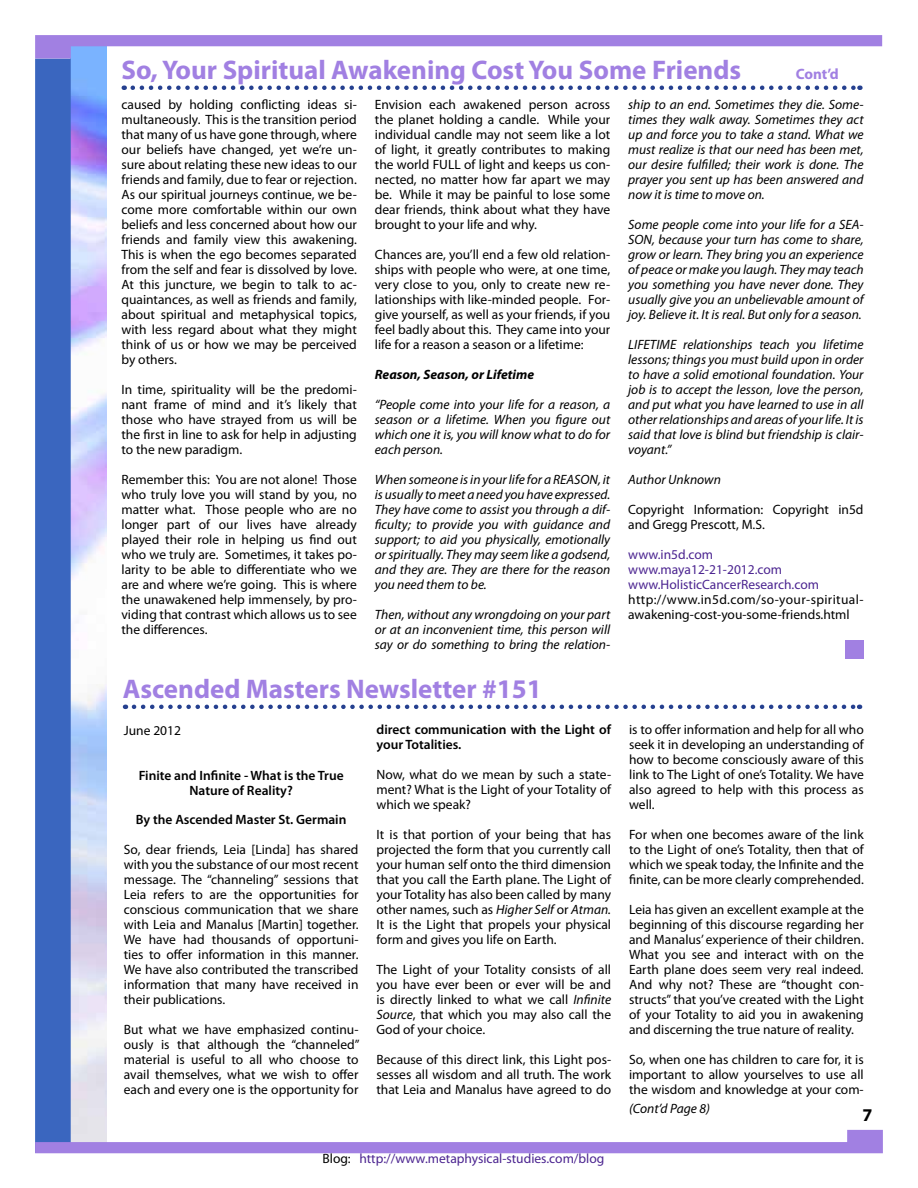
<style>
.page{position:relative;width:918px;height:1188px;background:#fff}
.page>*{position:absolute;margin:0;border:0;box-sizing:border-box;transform-origin:0 0}
.t1{font:700 27px "Myriad Pro";color:#a180e2}
.t2{font:700 18px "Myriad Pro";color:#000}
.t3{font:700 15px "Myriad Pro";color:#a180e2}
.t4{font:13.5px/15px "Myriad Pro";color:#000;text-align:justify}
.t5{font:italic 13.5px/15px "Myriad Pro";color:#000;text-align:justify}
.t6{font:600 13.5px/15px "Myriad Pro";color:#000;text-align:center}
.t7{font:13.5px/15px "Myriad Pro";color:#4b2490}
.t8{font:italic 700 13.5px "Myriad Pro";color:#000}
.s1{font-style:italic}
.s2{color:#000}
</style>
<div class="page">
<img style="left:71px;top:59px;width:35px;height:1071px">
<div style="left:35px;top:59px;width:36px;height:1094px;background:#3a66bf"></div>
<svg style="left:35px;top:35px;width:847px;height:24px"></svg>
<svg style="left:35px;top:1130px;width:848px;height:23px"></svg>
<div style="left:845px;top:641px;width:19px;height:18px;background:#a180e2"></div>
<svg style="left:134px;top:705px;width:726px;height:4px"></svg>
<svg style="left:133px;top:86px;width:727px;height:4px"></svg>
<h1 class="t1" style="left:122px;top:52px;width:621px">So, Your Spiritual Awakening Cost You Some Friends</h1>
<p class="t3" style="left:796px;top:64px;width:45px">Cont’d</p>
<p class="t4" style="left:122px;top:97px;width:237px">caused by holding conflicting ideas si&shy;multaneously. This is the transition period that many of us have gone through, where our beliefs have changed, yet we’re un&shy;sure about relating these new ideas to our friends and family, due to fear or rejection.<br>As our spiritual journeys continue, we be&shy;come more comfortable within our own beliefs and less concerned about how our friends and family view this awakening.<br>This is when the ego becomes separated from the self and fear is dissolved by love.<br>At this juncture, we begin to talk to ac&shy;quaintances, as well as friends and family, about spiritual and metaphysical topics, with less regard about what they might think of us or how we may be perceived by others.</p>
<p class="t4" style="left:122px;top:382px;width:237px">In time, spirituality will be the predomi&shy;nant frame of mind and it’s likely that those who have strayed from us will be the first in line to ask for help in adjusting to the new paradigm.</p>
<p class="t4" style="left:122px;top:472px;width:237px">Remember this: You are not alone! Those who truly love you will stand by you, no matter what. Those people who are no longer part of our lives have already played their role in helping us find out who we truly are. Sometimes, it takes po&shy;larity to be able to differentiate who we are and where we’re going. This is where the unawakened help immensely, by pro&shy;viding that contrast which allows us to see the differences.</p>
<p class="t4" style="left:375px;top:97px;width:237px">Envision each awakened person across the planet holding a candle. While your individual candle may not seem like a lot of light, it greatly contributes to making the world FULL of light and keeps us con&shy;nected, no matter how far apart we may be. While it may be painful to lose some dear friends, think about what they have brought to your life and why.</p>
<p class="t4" style="left:375px;top:247px;width:237px">Chances are, you’ll end a few old relation&shy;ships with people who were, at one time, very close to you, only to create new re&shy;lationships with like-minded people. For&shy;give yourself, as well as your friends, if you feel badly about this. They came into your life for a reason a season or a lifetime:</p>
<p class="t8" style="left:375px;top:366px;width:161px">Reason, Season, or Lifetime</p>
<p class="t5" style="left:375px;top:397px;width:237px">“People come into your life for a reason, a season or a lifetime. When you figure out which one it is, you will know what to do for each person.</p>
<p class="t5" style="left:375px;top:472px;width:237px">When someone is in your life for a REASON, it is usually to meet a need you have expressed.<br>They have come to assist you through a dif&shy;ficulty; to provide you with guidance and support; to aid you physically, emotionally or spiritually. They may seem like a godsend, and they are. They are there for the reason you need them to be.</p>
<p class="t5" style="left:375px;top:607px;width:237px">Then, without any wrongdoing on your part or at an inconvenient time, this person will say or do something to bring the relation-</p>
<h1 class="t1" style="left:123px;top:671px;width:421px">Ascended Masters Newsletter #151</h1>
<p class="t4" style="left:124px;top:722px;width:59px">June 2012</p>
<p class="t6" style="left:139px;top:767px;width:207px">Finite and Infinite - What is the True<br>Nature of Reality?</p>
<p class="t6" style="left:136px;top:812px;width:212px">By the Ascended Master St. Germain</p>
<p class="t4" style="left:124px;top:842px;width:236px">So, dear friends, Leia [Linda] has shared with you the substance of our most recent message. The “channeling” sessions that Leia refers to are the opportunities for conscious communication that we share with Leia and Manalus [Martin] together.<br>We have had thousands of opportuni&shy;ties to offer information in this manner.<br>We have also contributed the transcribed information that many have received in their publications.</p>
<p class="t4" style="left:124px;top:1022px;width:237px">But what we have emphasized continu&shy;ously is that although the “channeled” material is useful to all who choose to avail themselves, what we wish to offer each and every one is the opportunity for</p>
<p class="t6" style="left:376px;top:722px;width:236px;text-align:left">direct communication with the Light of your Totalities.</p>
<p class="t4" style="left:376px;top:767px;width:236px">Now, what do we mean by such a state&shy;ment? What is the Light of your Totality of which we speak?</p>
<p class="t4" style="left:376px;top:827px;width:236px">It is that portion of your being that has projected the form that you currently call your human self onto the third dimension that you call the Earth plane. The Light of your Totality has also been called by many other names, such as <span class="s1">Higher Self</span> or <span class="s1">Atman.<br></span>It is the Light that propels your physical form and gives you life on Earth.</p>
<p class="t4" style="left:376px;top:962px;width:236px">The Light of your Totality consists of all you have ever been or ever will be and is directly linked to what we call <span class="s1">Infinite Source</span>, that which you may also call the God of your choice.</p>
<p class="t4" style="left:376px;top:1052px;width:236px">Because of this direct link, this Light pos&shy;sesses all wisdom and all truth. The work that Leia and Manalus have agreed to do</p>
<p class="t7" style="left:322px;top:1151px;width:283px"><span class="s2">Blog:</span> http://www.metaphysical-studies.com/blog</p>
<p class="t5" style="left:628px;top:97px;width:237px">ship to an end. Sometimes they die. Some&shy;times they walk away. Sometimes they act up and force you to take a stand. What we must realize is that our need has been met, our desire fulfilled; their work is done. The prayer you sent up has been answered and now it is time to move on.</p>
<p class="t5" style="left:628px;top:217px;width:237px">Some people come into your life for a SEA-SON, because your turn has come to share, grow or learn. They bring you an experience of peace or make you laugh. They may teach you something you have never done. They usually give you an unbelievable amount of joy. Believe it. It is real. But only for a season.</p>
<p class="t5" style="left:628px;top:337px;width:237px">LIFETIME relationships teach you lifetime lessons; things you must build upon in order to have a solid emotional foundation. Your job is to accept the lesson, love the person, and put what you have learned to use in all other relationships and areas of your life. It is said that love is blind but friendship is clair&shy;voyant.”</p>
<p class="t5" style="left:628px;top:472px;width:94px">Author Unknown</p>
<p class="t4" style="left:628px;top:502px;width:237px">Copyright Information: Copyright in5d and Gregg Prescott, M.S.</p>
<p class="t7" style="left:628px;top:547px;width:192px">www.in5d.com www.maya12-21-2012.com www.HolisticCancerResearch.com</p>
<p class="t4" style="left:628px;top:592px;width:237px">http://www.in5d.com/so-your-spiritual&shy;awakening-cost-you-some-friends.html</p>
<p class="t4" style="left:629px;top:722px;width:236px">is to offer information and help for all who seek it in developing an understanding of how to become consciously aware of this link to The Light of one’s Totality. We have also agreed to help with this process as well.</p>
<p class="t4" style="left:629px;top:827px;width:236px">For when one becomes aware of the link to the Light of one’s Totality, then that of which we speak today, the Infinite and the finite, can be more clearly comprehended.</p>
<p class="t4" style="left:629px;top:902px;width:236px">Leia has given an excellent example at the beginning of this discourse regarding her and Manalus’ experience of their children.<br>What you see and interact with on the Earth plane does seem very real indeed.<br>And why not? These are “thought con&shy;structs” that you’ve created with the Light of your Totality to aid you in awakening and discerning the true nature of reality.</p>
<p class="t4" style="left:629px;top:1052px;width:236px">So, when one has children to care for, it is important to allow yourselves to use all the wisdom and knowledge at your com-</p>
<p class="t5" style="left:629px;top:1101px;width:82px">(Cont’d Page 8)</p>
<h2 class="t2" style="left:862px;top:1103px;width:11px">7</h2>
</div>
